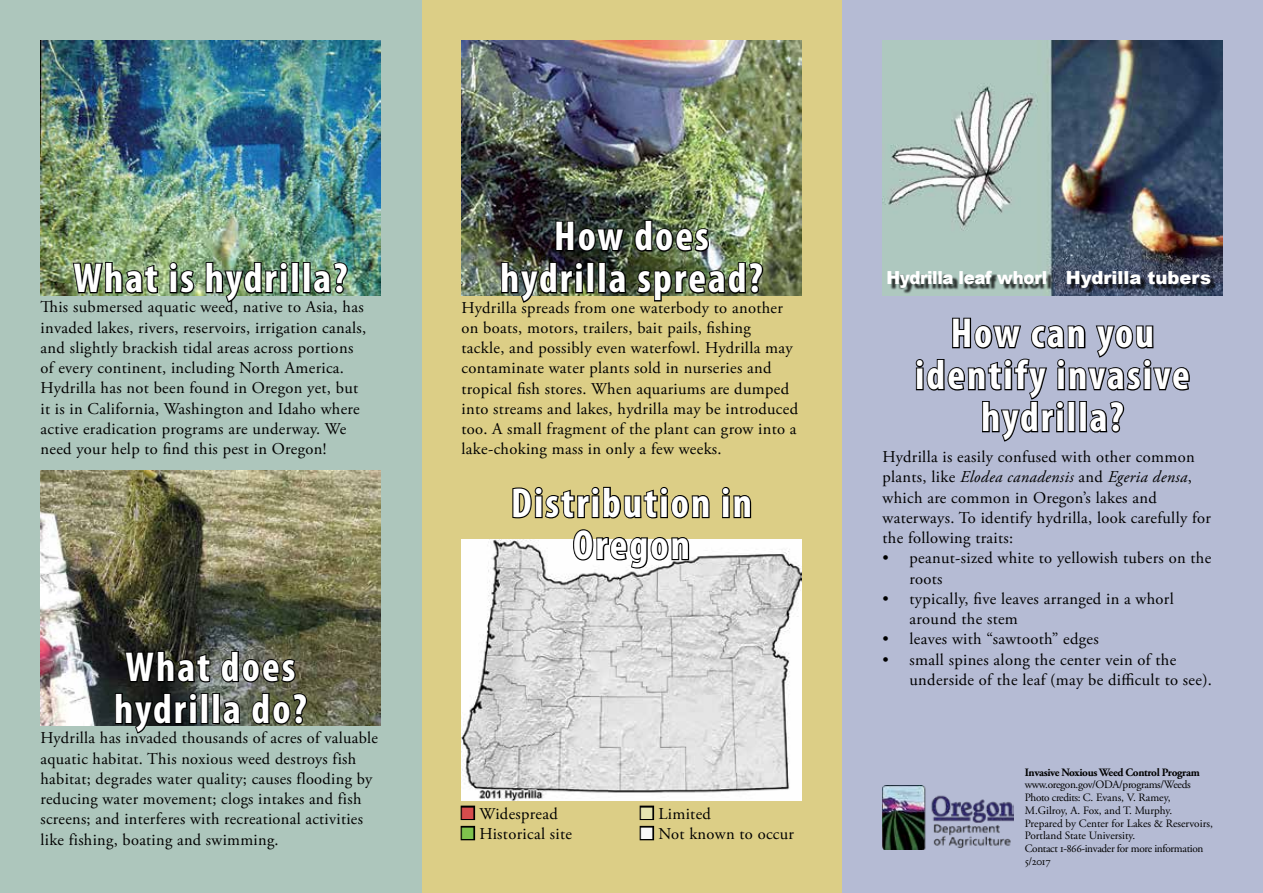
<style>
.page{position:relative;width:1263px;height:893px;background:#fff}
.page>*{position:absolute;margin:0;border:0;box-sizing:border-box;transform-origin:0 0}
.t1{font:700 condensed 42px/42px "Myriad Pro";letter-spacing:.05em;color:#fff;text-align:center}
.t2{font:900 18px "Arial";letter-spacing:-.01em;color:#fff;scale:.92 1}
.t3{font:16.5px/20.2px "Adobe Garamond Pro";letter-spacing:.02em;color:#000}
.t4{font:11.25px/12.8px "Adobe Garamond Pro";letter-spacing:-.03em;color:#000}
.t5{font:700 11.25px "Adobe Garamond Pro";letter-spacing:-.03em;color:#000}
.s1{color:#d74c4c}
.s2{color:#7fc34d}
.s3{color:#e6e5b1}
.s4{color:#f8f8f8}
.s5{font-style:italic}
</style>
<div class="page">
<div style="left:421px;top:0;width:421px;height:893px;background:#dcce86"></div>
<img style="left:461px;top:540px;width:340px;height:261px">
<div style="left:0;top:0;width:421px;height:893px;background:#adc6bc"></div>
<img style="left:40px;top:41px;width:340px;height:254px">
<div style="left:842px;top:0;width:421px;height:893px;background:#b5bbd4"></div>
<img style="left:882px;top:41px;width:340px;height:254px">
<svg style="left:915px;top:317px;width:275px;height:125px"></svg>
<svg style="left:71px;top:261px;width:89px;height:34px;background:#5b6b4b"></svg>
<svg style="left:168px;top:261px;width:27px;height:34px"></svg>
<img style="left:204px;top:261px;width:85px;height:42px">
<div style="left:291px;top:262px;width:8px;height:31px;border:2px solid #000"></div>
<div style="left:303px;top:262px;width:8px;height:31px;border:2px solid #000"></div>
<svg style="left:312px;top:261px;width:37px;height:34px"></svg>
<img style="left:461px;top:41px;width:340px;height:254px">
<img style="left:40px;top:471px;width:340px;height:254px">
<svg style="left:124px;top:650px;width:88px;height:34px;background:#1f211d"></svg>
<svg style="left:220px;top:650px;width:77px;height:34px;background:#4d4e45"></svg>
<svg style="left:114px;top:692px;width:84px;height:42px"></svg>
<div style="left:201px;top:693px;width:7px;height:31px;border:2px solid #000"></div>
<div style="left:212px;top:693px;width:8px;height:31px;border:2px solid #000"></div>
<svg style="left:222px;top:700px;width:20px;height:26px"></svg>
<svg style="left:251px;top:692px;width:57px;height:34px;background:#424532"></svg>
<svg style="left:554px;top:220px;width:72px;height:33px;background:#1e2521"></svg>
<svg style="left:633px;top:219px;width:77px;height:34px;background:#414e37"></svg>
<img style="left:500px;top:261px;width:84px;height:42px">
<div style="left:587px;top:262px;width:7px;height:31px;border:2px solid #000"></div>
<div style="left:598px;top:262px;width:8px;height:31px;border:2px solid #000"></div>
<svg style="left:607px;top:269px;width:21px;height:26px"></svg>
<img style="left:635px;top:261px;width:129px;height:41px">
<div style="left:1070px;top:274px;width:146px;height:20px;background:#000;opacity:.75"></div>
<div style="left:890px;top:274px;width:162px;height:20px;background:#000;opacity:.75"></div>
<svg style="left:512px;top:486px;width:198px;height:33px"></svg>
<svg style="left:721px;top:487px;width:31px;height:32px"></svg>
<svg style="left:572px;top:529px;width:118px;height:41px"></svg>
<div style="left:461px;top:806px;width:14px;height:14px;border:3px solid #000"></div>
<div style="left:461px;top:826px;width:14px;height:14px;border:3px solid #000"></div>
<div style="left:640px;top:806px;width:14px;height:14px;border:3px solid #000"></div>
<div style="left:640px;top:826px;width:14px;height:14px;border:3px solid #000"></div>
<img style="left:882px;top:785px;width:132px;height:65px">
<h1 class="t1" style="left:74px;top:256px;width:275px">What is hydrilla?</h1>
<p class="t3" style="left:40px;top:298px;width:327px">This submersed aquatic weed, native to Asia, has invaded lakes, rivers, reservoirs, irrigation canals, and slightly brackish tidal areas across portions of every continent, including North America.<br>Hydrilla has not been found in Oregon yet, but it is in California, Washington and Idaho where active eradication programs are underway. We need your help to find this pest in Oregon!</p>
<h1 class="t1" style="left:114px;top:645px;width:194px;text-align:left">What does hydrilla do?</h1>
<p class="t3" style="left:40px;top:729px;width:339px">Hydrilla has invaded thousands of acres of valuable aquatic habitat. This noxious weed destroys fish habitat; degrades water quality; causes flooding by reducing water movement; clogs intakes and fish screens; and interferes with recreational activities like fishing, boating and swimming.</p>
<h1 class="t1" style="left:500px;top:214px;width:264px">How does hydrilla spread?</h1>
<p class="t3" style="left:461px;top:298px;width:338px">Hydrilla spreads from one waterbody to another on boats, motors, trailers, bait pails, fishing<br>tackle, and possibly even waterfowl. Hydrilla may contaminate water plants sold in nurseries and tropical fish stores. When aquariums are dumped into streams and lakes, hydrilla may be introduced too. A small fragment of the plant can grow into a lake-choking mass in only a few weeks.</p>
<h1 class="t1" style="left:511px;top:481px;width:242px">Distribution in<br>Oregon</h1>
<p class="t3" style="left:462px;top:804px;width:98px"><span class="s1">■</span> Widespread</p>
<p class="t3" style="left:462px;top:824px;width:112px"><span class="s2">■</span> Historical site</p>
<p class="t3" style="left:641px;top:804px;width:72px"><span class="s3">■</span> Limited</p>
<p class="t3" style="left:641px;top:824px;width:155px"><span class="s4">■</span> Not known to occur</p>
<p class="t2" style="left:886px;top:265px;width:354px">Hydrilla leaf whorl Hydrilla tubers</p>
<h1 class="t1" style="left:915px;top:311px;width:276px">How can you identify invasive hydrilla?</h1>
<p class="t3" style="left:882px;top:447px;width:330px">Hydrilla is easily confused with other common plants, like <span class="s5">Elodea canadensis</span> and <span class="s5">Egeria densa</span>, which are common in Oregon’s lakes and waterways. To identify hydrilla, look carefully for the following traits:</p>
<p class="t3" style="left:909px;top:549px;width:303px;text-indent:-27px">• peanut-sized white to yellowish tubers on the roots</p>
<p class="t3" style="left:909px;top:589px;width:266px;text-indent:-27px">• typically, five leaves arranged in a whorl around the stem</p>
<p class="t3" style="left:882px;top:630px;width:218px">• leaves with “sawtooth” edges</p>
<p class="t3" style="left:909px;top:650px;width:304px;text-indent:-27px">• small spines along the center vein of the underside of the leaf (may be difficult to see).</p>
<p class="t5" style="left:1025px;top:766px;width:177px">Invasive Noxious Weed Control Program</p>
<p class="t4" style="left:1025px;top:779px;width:190px">www.oregon.gov/ODA/programs/Weeds<br>Photo credits: C. Evans, V. Ramey,<br>M.Gilroy, A. Fox, and T. Murphy.<br>Prepared by Center for Lakes &amp; Reservoirs,<br>Portland State University.<br>Contact 1-866-invader for more information<br>5/2017</p>
</div>
